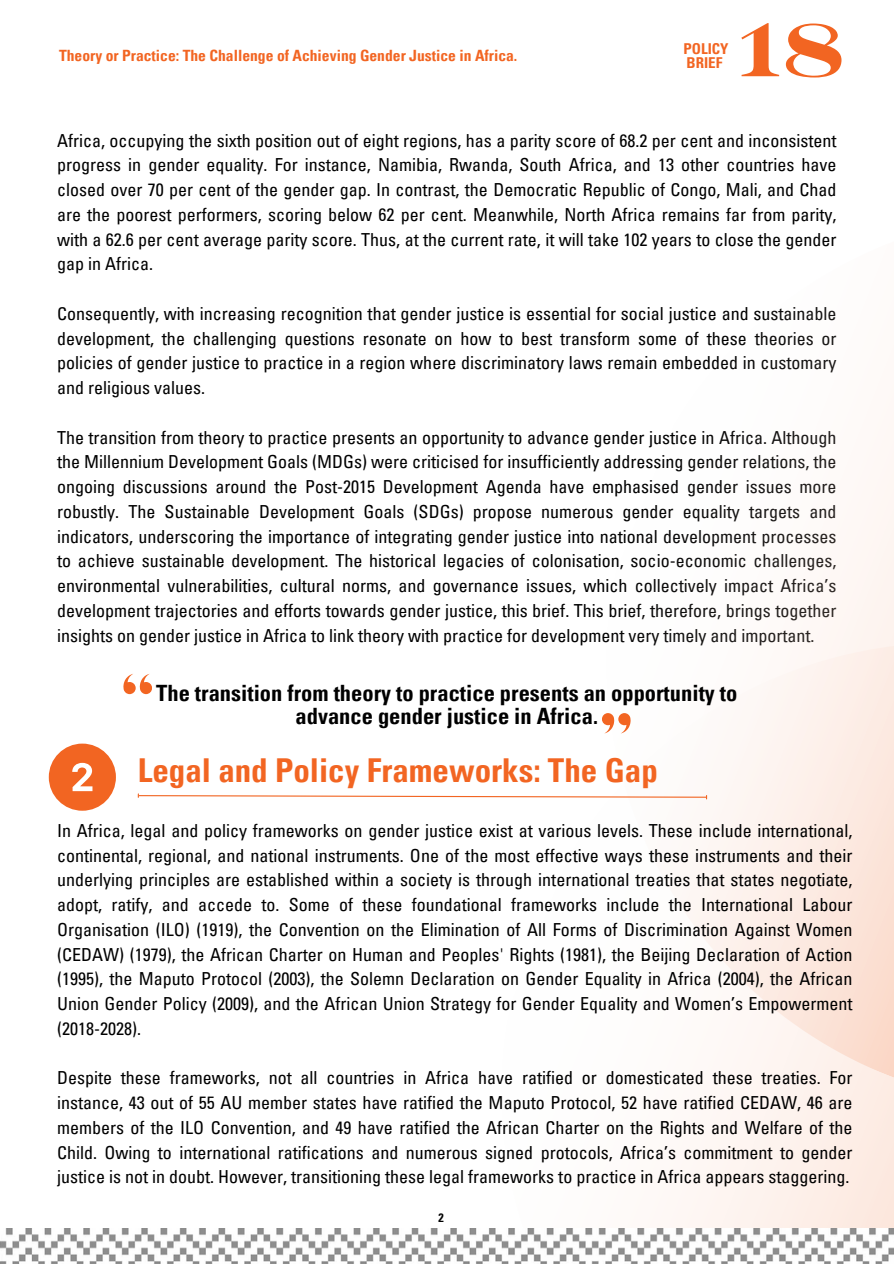
<style>
.page{position:relative;width:894px;height:1264px;background:#fff}
.page>*{position:absolute;margin:0;border:0;box-sizing:border-box;transform-origin:0 0}
.t1{font:74.85px "Rosella Solid";color:#f26522}
.t2{font:700 condensed 33px "Univers LT Pro";color:#f26522}
.t3{font:700 condensed 22.5px/23.7px "Univers LT Pro";color:#000;text-align:center}
.t4{font:condensed 18px/24.8px "Univers LT Pro";color:#000;text-align:justify}
.t5{font:700 condensed 15.6px "Univers LT Pro";color:#f26522}
.t6{font:700 condensed 15px/14.7px "Univers LT Pro";color:#f26522}
.t7{font:700 condensed 12px "Univers LT Pro";color:#000}
</style>
<div class="page">
<svg style="left:604px;top:453px;width:289px;height:775px;fill:#fef8f5"></svg>
<img style="left:0;top:1228px;width:893px;height:35px">
<svg style="left:602px;top:713px;width:28px;height:20px"></svg>
<svg style="left:123px;top:673px;width:28px;height:21px"></svg>
<svg style="left:49px;top:743px;width:67px;height:67px"></svg>
<svg style="left:137px;top:794px;width:570px;height:5px"></svg>
<p class="t5" style="left:59px;top:50px;width:460px">Theory or Practice: The Challenge of Achieving Gender Justice in Africa.</p>
<h3 class="t6" style="left:683px;top:43px;width:46px">POLICY<br>BRIEF</h3>
<h3 class="t1" style="left:738px;top:-15px;width:108px">18</h3>
<p class="t4" style="left:57px;top:130px;width:780px">Africa, occupying the sixth position out of eight regions, has a parity score of 68.2 per cent and inconsistent progress in gender equality. For instance, Namibia, Rwanda, South Africa, and 13 other countries have closed over 70 per cent of the gender gap. In contrast, the Democratic Republic of Congo, Mali, and Chad are the poorest performers, scoring below 62 per cent. Meanwhile, North Africa remains far from parity, with a 62.6 per cent average parity score. Thus, at the current rate, it will take 102 years to close the gender gap in Africa.</p>
<h4 class="t4" style="left:57px;top:303px;width:780px">Consequently, with increasing recognition that gender justice is essential for social justice and sustainable development, the challenging questions resonate on how to best transform some of these theories or policies of gender justice to practice in a region where discriminatory laws remain embedded in customary and religious values.</h4>
<p class="t4" style="left:57px;top:427px;width:780px">The transition from theory to practice presents an opportunity to advance gender justice in Africa. Although the Millennium Development Goals (MDGs) were criticised for insufficiently addressing gender relations, the ongoing discussions around the Post-2015 Development Agenda have emphasised gender issues more robustly. The Sustainable Development Goals (SDGs) propose numerous gender equality targets and indicators, underscoring the importance of integrating gender justice into national development processes to achieve sustainable development. The historical legacies of colonisation, socio-economic challenges, environmental vulnerabilities, cultural norms, and governance issues, which collectively impact Africa’s development trajectories and efforts towards gender justice, this brief. This brief, therefore, brings together insights on gender justice in Africa to link theory with practice for development very timely and important.</p>
<h2 class="t3" style="left:156px;top:683px;width:582px">The transition from theory to practice presents an opportunity to advance gender justice in Africa.</h2>
<p class="t2" style="left:138px;top:758px;width:521px">Legal and Policy Frameworks: The Gap</p>
<h3 class="t4" style="left:57px;top:820px;width:796px">In Africa, legal and policy frameworks on gender justice exist at various levels. These include international, continental, regional, and national instruments. One of the most effective ways these instruments and their underlying principles are established within a society is through international treaties that states negotiate, adopt, ratify, and accede to. Some of these foundational frameworks include the International Labour Organisation (ILO) (1919), the Convention on the Elimination of All Forms of Discrimination Against Women (CEDAW) (1979), the African Charter on Human and Peoples' Rights (1981), the Beijing Declaration of Action (1995), the Maputo Protocol (2003), the Solemn Declaration on Gender Equality in Africa (2004), the African Union Gender Policy (2009), and the African Union Strategy for Gender Equality and Women’s Empowerment (2018-2028).</h3>
<p class="t4" style="left:57px;top:1067px;width:796px">Despite these frameworks, not all countries in Africa have ratified or domesticated these treaties. For instance, 43 out of 55 AU member states have ratified the Maputo Protocol, 52 have ratified CEDAW, 46 are members of the ILO Convention, and 49 have ratified the African Charter on the Rights and Welfare of the Child. Owing to international ratifications and numerous signed protocols, Africa’s commitment to gender justice is not in doubt. However, transitioning these legal frameworks to practice in Africa appears staggering.</p>
<p class="t7" style="left:438px;top:1212px;width:7px">2</p>
</div>
